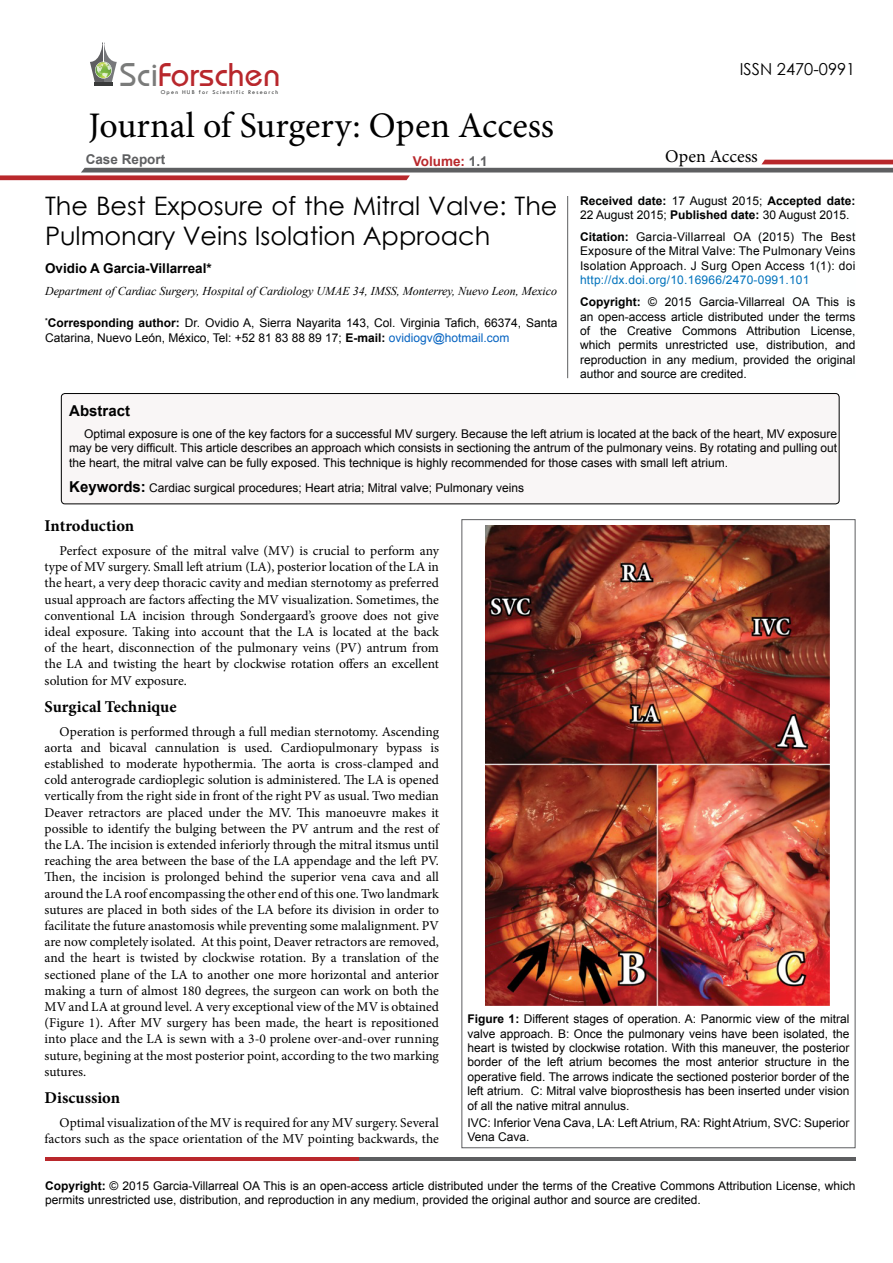
<style>
.page{position:relative;width:893px;height:1263px;background:#fff}
.page>*{position:absolute;margin:0;border:0;box-sizing:border-box;transform-origin:0 0}
.t1{font:36px "Minion Pro";color:#000}
.t2{font:34.2px "Opal";color:#b8272c}
.t3{font:25.5px/30px "Century Gothic";color:#000}
.t4{font:18px "Minion Pro";color:#000}
.t5{font:700 16.5px "Minion Pro";color:#000}
.t6{font:16.5px "Century Gothic";color:#000}
.t7{font:700 15px "Arial";color:#000}
.t8{font:13.5px/16.2px "Minion Pro";color:#000;text-align:justify}
.t9{font:700 13.5px "Arial";color:#000}
.t10{font:700 13.5px "Arial";color:#5e5f61}
.t11{font:700 13.5px "Arial";color:#b9282c}
.t12{font:12px/14.4px "Arial";color:#000;text-align:justify}
.t13{font:italic 12px "Times New Roman";color:#000}
.t14{font:700 12px/14.4px "Arial";color:#000}
.t15{font:6px "Tw Cen";letter-spacing:.2em;color:#393a3a}
.s1{color:#7a7b7a}
.s2{color:#5e5f61}
.s3{font-weight:700}
.s4{color:#0563c1}
.s5{font-weight:400}
.s6{color:#0072bc}
.s7{font-weight:700;font-size:15px}
</style>
<div class="page">
<hr style="left:94px;top:82px;width:19px;height:4px;background:#393a3a">
<svg style="left:90px;top:42px;width:27px;height:40px"></svg>
<svg style="left:0;top:160px;width:893px;height:20px"></svg>
<hr style="left:45px;top:1157px;width:314px;height:4px;background:#b9282c">
<hr style="left:359px;top:1157px;width:496px;height:4px;background:#5d5e60">
<hr style="left:567px;top:196px;width:1px;height:182px;background:#5e5f61">
<img style="left:485px;top:526px;width:344px;height:480px">
<div style="left:61px;top:393px;width:778px;height:111px;background:#f9f6f6;border-radius:4px"></div>
<div style="left:61px;top:393px;width:778px;height:111px;border:1px solid #000;border-radius:4px"></div>
<h2 class="t2" style="left:120px;top:54px;width:162px"><span class="s1">Sci</span>Forschen</h2>
<p class="t15" style="left:161px;top:88px;width:119px">Open HUB for Scientific Research</p>
<h1 class="t1" style="left:88px;top:102px;width:467px">Journal of Surgery: Open Access</h1>
<p class="t10" style="left:86px;top:151px;width:81px">Case Report</p>
<p class="t11" style="left:413px;top:152px;width:76px">Volume: <span class="s2">1.1</span></p>
<p class="t3" style="left:45px;top:191px;width:514px">The Best Exposure of the Mitral Valve: The<br>Pulmonary Veins Isolation Approach</p>
<p class="t9" style="left:45px;top:260px;width:168px">Ovidio A Garcia-Villarreal*</p>
<p class="t13" style="left:45px;top:283px;width:514px">Department of Cardiac Surgery, Hospital of Cardiology UMAE 34, IMSS, Monterrey, Nuevo Leon, Mexico</p>
<p class="t12" style="left:45px;top:316px;width:514px"><sup>*</sup><span class="s3">Corresponding author:</span> Dr. Ovidio A, Sierra Nayarita 143, Col. Virginia Tafich, 66374, Santa<br>Catarina, Nuevo León, México, Tel: +52 81 83 88 89 17; <span class="s3">E-mail:</span> <span class="s4">ovidiogv@hotmail.com</span></p>
<p class="t6" style="left:740px;top:58px;width:117px">ISSN 2470-0991</p>
<h3 class="t4" style="left:665px;top:145px;width:94px">Open Access</h3>
<p class="t14" style="left:580px;top:194px;width:277px">Received date: <span class="s5">17 August 2015;</span> Accepted date:<br><span class="s5">22 August 2015;</span> Published date: <span class="s5">30 August 2015.</span></p>
<p class="t12" style="left:580px;top:230px;width:277px"><span class="s3">Citation:</span> Garcia-Villarreal OA (2015) The Best Exposure of the Mitral Valve: The Pulmonary Veins Isolation Approach. J Surg Open Access 1(1): doi <span class="s6">http://dx.doi.org/10.16966/2470-0991.101</span></p>
<p class="t12" style="left:580px;top:295px;width:277px"><span class="s3">Copyright:</span> © 2015 Garcia-Villarreal OA This is an open-access article distributed under the terms of the Creative Commons Attribution License, which permits unrestricted use, distribution, and reproduction in any medium, provided the original author and source are credited.</p>
<p class="t7" style="left:69px;top:401px;width:62px">Abstract</p>
<p class="t12" style="left:69px;top:427px;width:770px;text-indent:15px">Optimal exposure is one of the key factors for a successful MV surgery. Because the left atrium is located at the back of the heart, MV exposure may be very difficult. This article describes an approach which consists in sectioning the antrum of the pulmonary veins. By rotating and pulling out the heart, the mitral valve can be fully exposed. This technique is highly recommended for those cases with small left atrium.</p>
<p class="t12" style="left:69px;top:481px;width:456px"><span class="s7">Keywords:</span> Cardiac surgical procedures; Heart atria; Mitral valve; Pulmonary veins</p>
<p class="t5" style="left:45px;top:514px;width:91px">Introduction</p>
<p class="t8" style="left:45px;top:543px;width:396px;text-indent:15px">Perfect exposure of the mitral valve (MV) is crucial to perform any type of MV surgery. Small left atrium (LA), posterior location of the LA in the heart, a very deep thoracic cavity and median sternotomy as preferred usual approach are factors affecting the MV visualization. Sometimes, the conventional LA incision through Sondergaard’s groove does not give ideal exposure. Taking into account that the LA is located at the back of the heart, disconnection of the pulmonary veins (PV) antrum from the LA and twisting the heart by clockwise rotation offers an excellent solution for MV exposure.</p>
<p class="t5" style="left:45px;top:695px;width:134px">Surgical Technique</p>
<p class="t8" style="left:45px;top:723px;width:396px;text-indent:15px">Operation is performed through a full median sternotomy. Ascending aorta and bicaval cannulation is used. Cardiopulmonary bypass is established to moderate hypothermia. The aorta is cross-clamped and cold anterograde cardioplegic solution is administered. The LA is opened vertically from the right side in front of the right PV as usual. Two median Deaver retractors are placed under the MV. This manoeuvre makes it possible to identify the bulging between the PV antrum and the rest of the LA. The incision is extended inferiorly through the mitral itsmus until reaching the area between the base of the LA appendage and the left PV.<br>Then, the incision is prolonged behind the superior vena cava and all around the LA roof encompassing the other end of this one. Two landmark sutures are placed in both sides of the LA before its division in order to facilitate the future anastomosis while preventing some malalignment. PV are now completely isolated. At this point, Deaver retractors are removed, and the heart is twisted by clockwise rotation. By a translation of the sectioned plane of the LA to another one more horizontal and anterior making a turn of almost 180 degrees, the surgeon can work on both the MV and LA at ground level. A very exceptional view of the MV is obtained (Figure 1). After MV surgery has been made, the heart is repositioned into place and the LA is sewn with a 3-0 prolene over-and-over running suture, begining at the most posterior point, according to the two marking sutures.</p>
<p class="t5" style="left:45px;top:1086px;width:77px">Discussion</p>
<p class="t8" style="left:45px;top:1114px;width:396px;text-align:right">Optimal visualization of the MV is required for any MV surgery. Several factors such as the space orientation of the MV pointing backwards, the</p>
<p class="t12" style="left:467px;top:1012px;width:383px"><span class="s3">Figure 1:</span> Different stages of operation. A: Panormic view of the mitral valve approach. B: Once the pulmonary veins have been isolated, the heart is twisted by clockwise rotation. With this maneuver, the posterior border of the left atrium becomes the most anterior structure in the operative field. The arrows indicate the sectioned posterior border of the left atrium. C: Mitral valve bioprosthesis has been inserted under vision of all the native mitral annulus.</p>
<p class="t12" style="left:467px;top:1116px;width:383px">IVC: Inferior Vena Cava, LA: Left Atrium, RA: Right Atrium, SVC: Superior<br>Vena Cava.</p>
<p class="t12" style="left:45px;top:1178px;width:812px"><span class="s3">Copyright:</span> © 2015 Garcia-Villarreal OA This is an open-access article distributed under the terms of the Creative Commons Attribution License, which permits unrestricted use, distribution, and reproduction in any medium, provided the original author and source are credited.</p>
</div>
